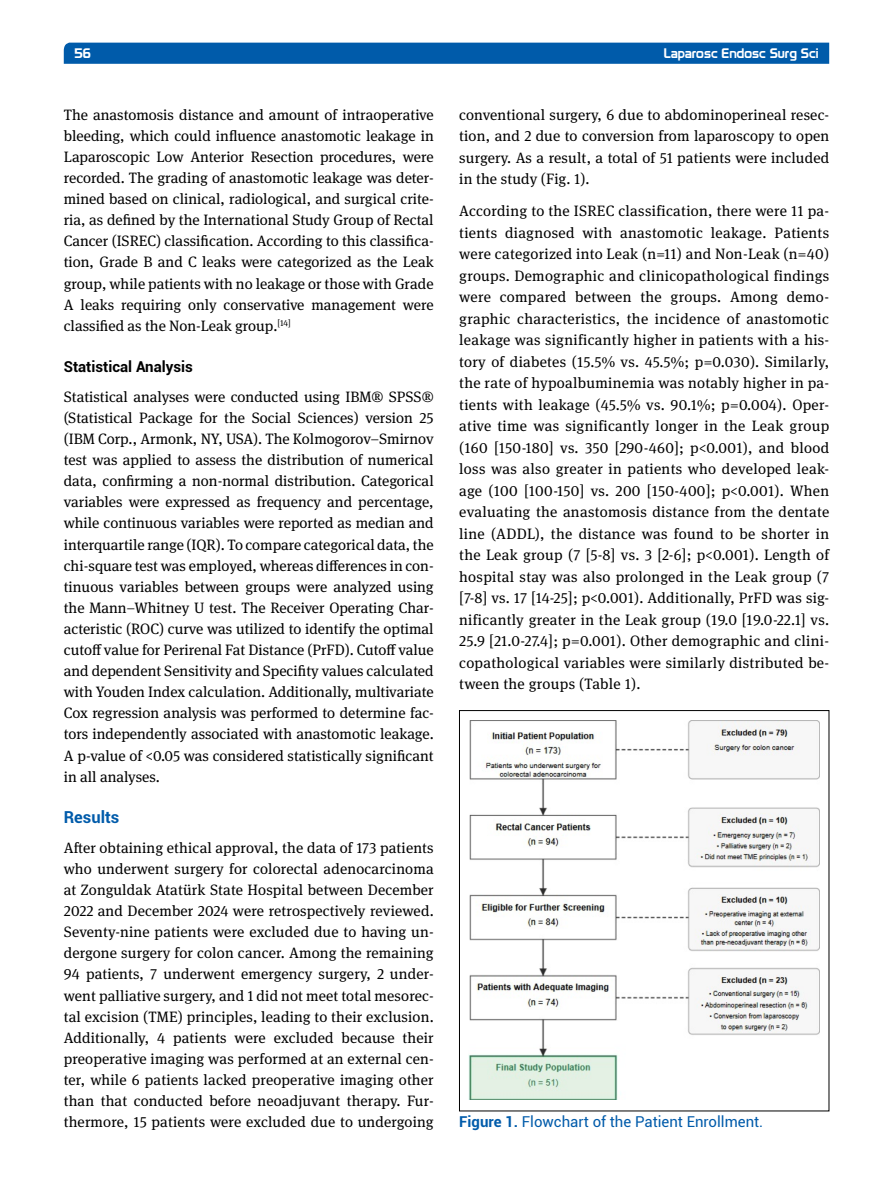
<style>
.page{position:relative;width:893px;height:1191px;background:#fff}
.page>*{position:absolute;margin:0;border:0;box-sizing:border-box;transform-origin:0 0}
.t1{font:700 16.5px "Roboto";color:#005baa}
.t2{font:15px/21.1px "DG Meta Serif Science";color:#000;text-align:justify}
.t3{font:15px "Roboto";color:#005baa}
.t4{font:700 15px "Roboto";color:#000}
.t5{font:13.5px "Prototype";color:#fff}
.s1{font-weight:700}
</style>
<div class="page">
<div style="left:64px;top:43px;width:765px;height:21px;background:#005baa"></div>
<div style="left:459px;top:710px;width:370px;height:401px;border:1px solid #000"></div>
<img style="left:469px;top:720px;width:351px;height:380px">
<p class="t5" style="left:74px;top:45px;width:18px">56</p>
<p class="t5" style="left:664px;top:45px;width:156px">Laparosc Endosc Surg Sci</p>
<p class="t2" style="left:64px;top:104px;width:371px">The anastomosis distance and amount of intraoperative bleeding, which could influence anastomotic leakage in Laparoscopic Low Anterior Resection procedures, were recorded. The grading of anastomotic leakage was deter&shy;mined based on clinical, radiological, and surgical crite&shy;ria, as defined by the International Study Group of Rectal Cancer (ISREC) classification. According to this classifica&shy;tion, Grade B and C leaks were categorized as the Leak group, while patients with no leakage or those with Grade A leaks requiring only conservative management were classified as the Non-Leak group.<sup>[14]</sup></p>
<p class="t4" style="left:64px;top:356px;width:131px">Statistical Analysis</p>
<p class="t2" style="left:64px;top:386px;width:371px">Statistical analyses were conducted using IBM® SPSS® (Statistical Package for the Social Sciences) version 25 (IBM Corp., Armonk, NY, USA). The Kolmogorov–Smirnov test was applied to assess the distribution of numerical data, confirming a non-normal distribution. Categorical variables were expressed as frequency and percentage, while continuous variables were reported as median and interquartile range (IQR). To compare categorical data, the chi-square test was employed, whereas differences in con&shy;tinuous variables between groups were analyzed using the Mann–Whitney U test. The Receiver Operating Char&shy;acteristic (ROC) curve was utilized to identify the optimal cutoff value for Perirenal Fat Distance (PrFD). Cutoff value and dependent Sensitivity and Specifity values calculated with Youden Index calculation. Additionally, multivariate Cox regression analysis was performed to determine fac&shy;tors independently associated with anastomotic leakage.<br>A p-value of &lt;0.05 was considered statistically significant in all analyses.</p>
<p class="t1" style="left:64px;top:805px;width:57px">Results</p>
<p class="t2" style="left:64px;top:836px;width:371px">After obtaining ethical approval, the data of 173 patients who underwent surgery for colorectal adenocarcinoma at Zonguldak Atatürk State Hospital between December 2022 and December 2024 were retrospectively reviewed.<br>Seventy-nine patients were excluded due to having un&shy;dergone surgery for colon cancer. Among the remaining 94 patients, 7 underwent emergency surgery, 2 under&shy;went palliative surgery, and 1 did not meet total mesorec&shy;tal excision (TME) principles, leading to their exclusion.<br>Additionally, 4 patients were excluded because their preoperative imaging was performed at an external cen&shy;ter, while 6 patients lacked preoperative imaging other than that conducted before neoadjuvant therapy. Fur&shy;thermore, 15 patients were excluded due to undergoing</p>
<p class="t2" style="left:459px;top:103px;width:371px">conventional surgery, 6 due to abdominoperineal resec&shy;tion, and 2 due to conversion from laparoscopy to open surgery. As a result, a total of 51 patients were included in the study (Fig. 1).</p>
<p class="t2" style="left:459px;top:200px;width:371px">According to the ISREC classification, there were 11 pa&shy;tients diagnosed with anastomotic leakage. Patients were categorized into Leak (n=11) and Non-Leak (n=40) groups. Demographic and clinicopathological findings were compared between the groups. Among demo&shy;graphic characteristics, the incidence of anastomotic leakage was significantly higher in patients with a his&shy;tory of diabetes (15.5% vs. 45.5%; p=0.030). Similarly, the rate of hypoalbuminemia was notably higher in pa&shy;tients with leakage (45.5% vs. 90.1%; p=0.004). Oper&shy;ative time was significantly longer in the Leak group (160 [150-180] vs. 350 [290-460]; p&lt;0.001), and blood loss was also greater in patients who developed leak&shy;age (100 [100-150] vs. 200 [150-400]; p&lt;0.001). When evaluating the anastomosis distance from the dentate line (ADDL), the distance was found to be shorter in the Leak group (7 [5-8] vs. 3 [2-6]; p&lt;0.001). Length of hospital stay was also prolonged in the Leak group (7 [7-8] vs. 17 [14-25]; p&lt;0.001). Additionally, PrFD was sig&shy;nificantly greater in the Leak group (19.0 [19.0-22.1] vs.<br>25.9 [21.0-27.4]; p=0.001). Other demographic and clini&shy;copathological variables were similarly distributed be&shy;tween the groups (Table 1).</p>
<p class="t3" style="left:459px;top:1111px;width:306px"><span class="s1">Figure 1.</span> Flowchart of the Patient Enrollment.</p>
</div>
